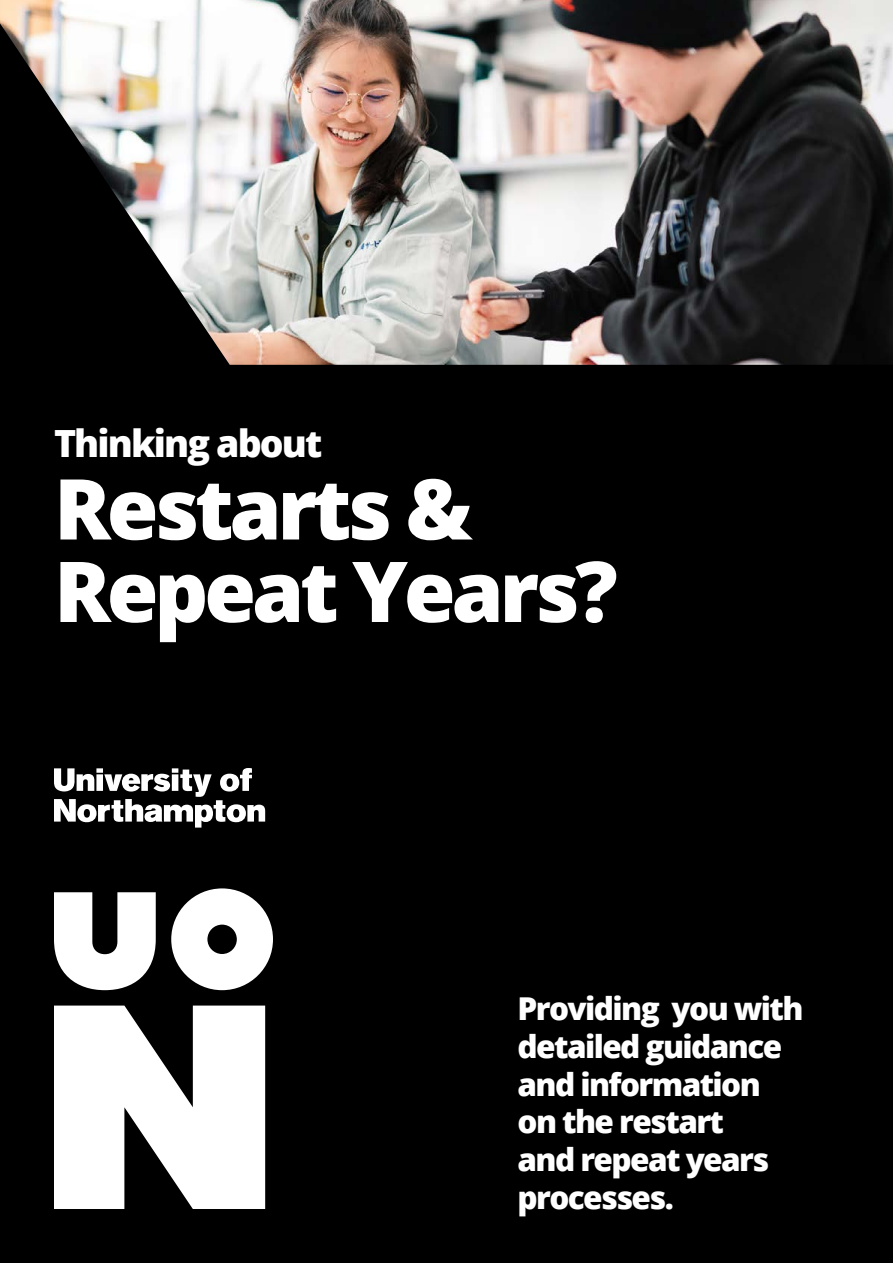
<style>
.page{position:relative;width:893px;height:1263px;background:#fff}
.page>*{position:absolute;margin:0;border:0;box-sizing:border-box;transform-origin:0 0}
.Header_1{font:800 84px/82.5px "Open Sans";letter-spacing:-.05em;color:#fff}
.Header_1-2{font:800 37.5px "Open Sans";letter-spacing:-.05em;color:#fff}
.t1{font:800 31.5px/37.8px "Open Sans";letter-spacing:-.05em;color:#fff}
</style>
<div class="page">
<div style="left:0;top:365px;width:893px;height:898px;background:#000"></div>
<svg style="left:171px;top:888px;width:102px;height:102px"></svg>
<svg style="left:54px;top:1005px;width:211px;height:204px"></svg>
<svg style="left:54px;top:892px;width:102px;height:98px"></svg>
<svg style="left:54px;top:768px;width:211px;height:59px"></svg>
<img style="left:0;top:0;width:893px;height:365px">
<h1 class="Header_1-2" style="left:54px;top:415px;width:270px">Thinking about</h1>
<h1 class="Header_1" style="left:54px;top:463px;width:565px">Restarts &amp;<br>Repeat Years?</h1>
<p class="t1" style="left:518px;top:988px;width:288px">Providing you with detailed guidance and information on the restart<br>and repeat years processes.</p>
</div>
